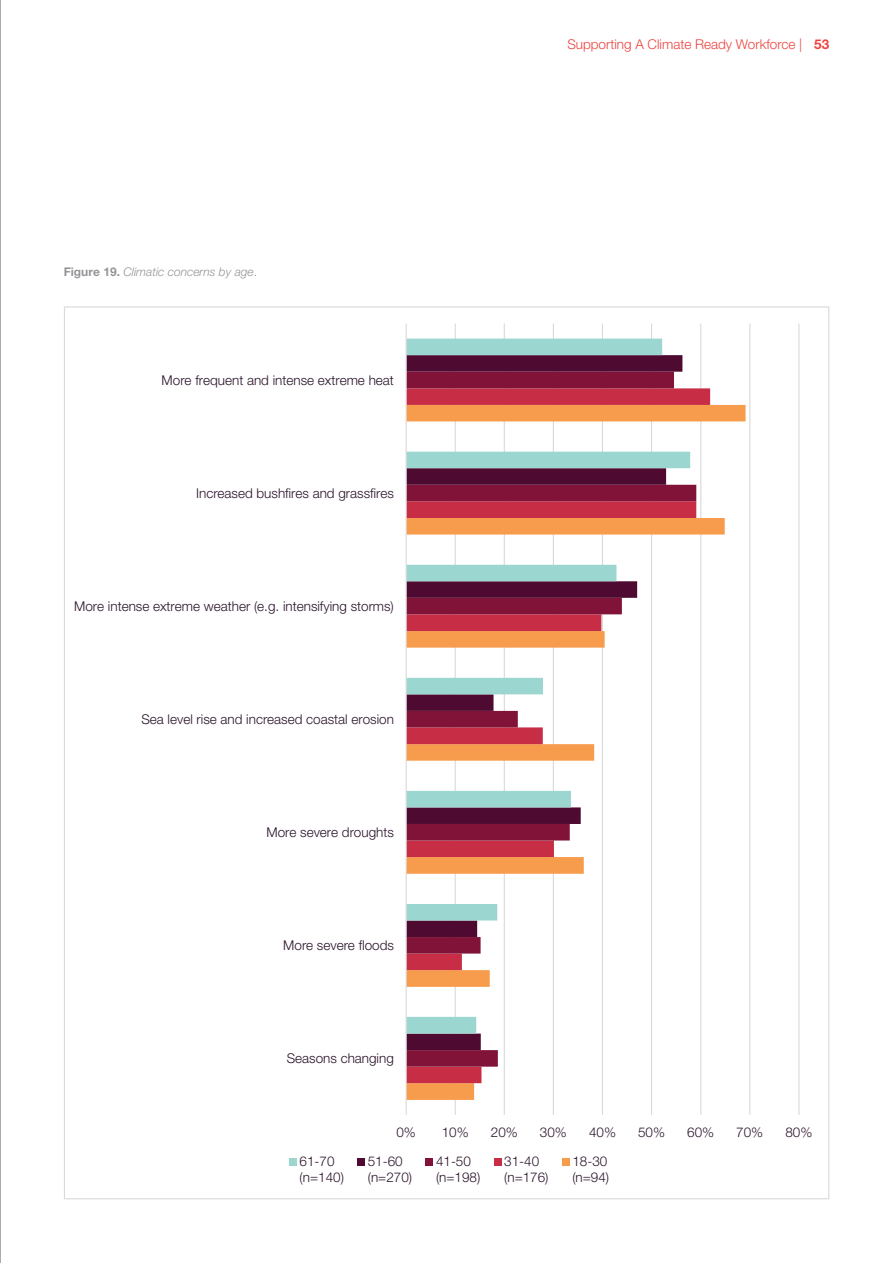
<style>
.page{position:relative;width:893px;height:1263px;background:#fff}
.page>*{position:absolute;margin:0;border:0;box-sizing:border-box;transform-origin:0 0}
.t1{font:300 13.5px/15.9px "Helvetica Neue LT Pro";color:#2b142b}
.t2{font:300 13.5px "Helvetica Neue LT Pro";color:#ed4340}
.t3{font:italic 300 12px "Helvetica Neue LT Pro";color:#939598}
.s1{font-weight:700;font-style:normal}
.s2{font-style:normal}
.s3{font-weight:700}
</style>
<div class="page">
<hr style="left:0;top:0;width:1px;height:1263px;background:#2b142b">
<hr style="left:455px;top:323px;width:1px;height:792px;background:#d9d9d9">
<hr style="left:504px;top:323px;width:1px;height:792px;background:#d9d9d9">
<hr style="left:553px;top:323px;width:1px;height:792px;background:#d9d9d9">
<hr style="left:602px;top:323px;width:1px;height:792px;background:#d9d9d9">
<hr style="left:651px;top:323px;width:1px;height:792px;background:#d9d9d9">
<hr style="left:700px;top:323px;width:1px;height:792px;background:#d9d9d9">
<hr style="left:749px;top:323px;width:1px;height:792px;background:#d9d9d9">
<hr style="left:798px;top:323px;width:1px;height:792px;background:#d9d9d9">
<svg style="left:407px;top:405px;width:338px;height:695px"></svg>
<svg style="left:407px;top:388px;width:303px;height:695px"></svg>
<svg style="left:407px;top:388px;width:289px;height:679px"></svg>
<svg style="left:407px;top:1033px;width:275px;height:17px"></svg>
<svg style="left:407px;top:339px;width:283px;height:694px"></svg>
<hr style="left:406px;top:323px;width:1px;height:792px;background:#d9d9d9">
<div style="left:289px;top:1158px;width:8px;height:7px;background:#9cd6d0"></div>
<div style="left:358px;top:1158px;width:7px;height:7px;background:#4f0a31"></div>
<div style="left:426px;top:1158px;width:7px;height:7px;background:#801337"></div>
<div style="left:494px;top:1158px;width:7px;height:7px;background:#c72e45"></div>
<div style="left:562px;top:1158px;width:7px;height:7px;background:#f79c4d"></div>
<p class="t3" style="left:64px;top:264px;width:195px"><span class="s1">Figure 19.</span> Climatic concerns by age<span class="s2">.</span></p>
<p class="t1" style="left:162px;top:371px;width:234px">More frequent and intense extreme heat</p>
<p class="t1" style="left:196px;top:485px;width:199px">Increased bushfires and grassfires</p>
<p class="t1" style="left:74px;top:598px;width:321px">More intense extreme weather (e.g. intensifying storms)</p>
<p class="t1" style="left:141px;top:711px;width:254px">Sea level rise and increased coastal erosion</p>
<p class="t1" style="left:267px;top:824px;width:129px">More severe droughts</p>
<p class="t1" style="left:283px;top:937px;width:112px">More severe floods</p>
<p class="t1" style="left:287px;top:1050px;width:109px">Seasons changing</p>
<p class="t2" style="left:567px;top:36px;width:263px">Supporting A Climate Ready Workforce | <span class="s3">53</span></p>
<p class="t1" style="left:396px;top:1124px;width:21px">0%</p>
<p class="t1" style="left:442px;top:1124px;width:28px">10%</p>
<p class="t1" style="left:491px;top:1124px;width:28px">20%</p>
<p class="t1" style="left:540px;top:1124px;width:28px">30%</p>
<p class="t1" style="left:589px;top:1124px;width:28px">40%</p>
<p class="t1" style="left:638px;top:1124px;width:28px">50%</p>
<p class="t1" style="left:687px;top:1124px;width:28px">60%</p>
<p class="t1" style="left:736px;top:1124px;width:28px">70%</p>
<p class="t1" style="left:785px;top:1124px;width:28px">80%</p>
<p class="t1" style="left:300px;top:1153px;width:46px">61-70 (n=140)</p>
<p class="t1" style="left:368px;top:1153px;width:46px">51-60 (n=270)</p>
<p class="t1" style="left:436px;top:1153px;width:46px">41-50 (n=198)</p>
<p class="t1" style="left:504px;top:1153px;width:46px">31-40 (n=176)</p>
<p class="t1" style="left:572px;top:1153px;width:38px">18-30 (n=94)</p>
</div>
